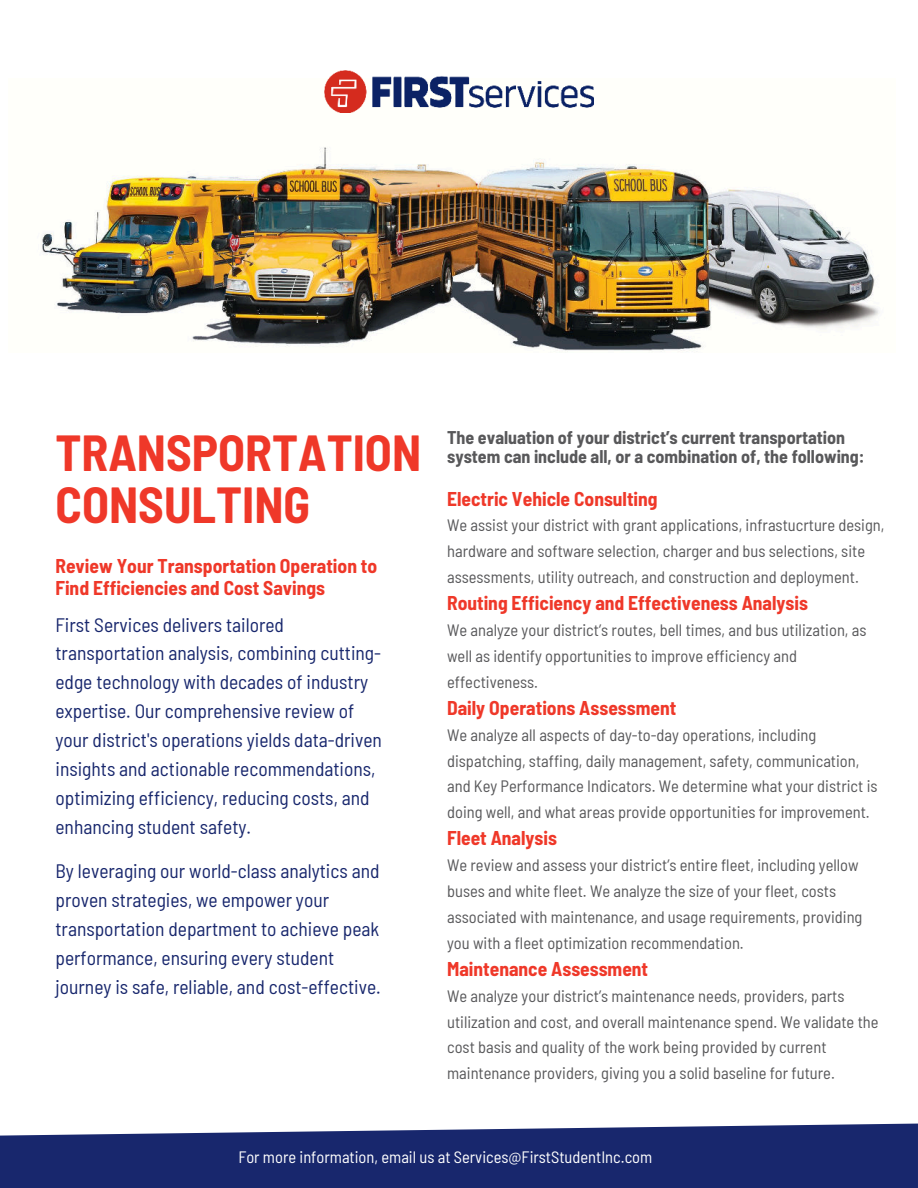
<style>
.page{position:relative;width:918px;height:1188px;background:#fff}
.page>*{position:absolute;margin:0;border:0;box-sizing:border-box;transform-origin:0 0}
.t1{font:700 semi-condensed 49.5px/51.8px "Barlow";color:#ef3829}
.t2{font:semi-condensed 19.5px/28.8px "Barlow";color:#18276d}
.t3{font:700 semi-condensed 19.5px/21.9px "Barlow";color:#ef3829}
.t4{font:700 semi-condensed 18px/19.2px "Barlow";color:#58585a}
.t5{font:semi-condensed 16.5px/25.8px "Barlow";color:#58585a}
.t6{font:semi-condensed 16.5px "Barlow";color:#fff}
</style>
<div class="page">
<img style="left:42px;top:112px;width:837px;height:240px">
<svg style="left:0;top:1124px;width:918px;height:64px;background:#2c3979"></svg>
<img style="left:324px;top:71px;width:270px;height:41px">
<h1 class="t1" style="left:55px;top:425px;width:367px">TRANSPORTATION<br>CONSULTING</h1>
<p class="t3" style="left:55px;top:554px;width:323px">Review Your Transportation Operation to<br>Find Efficiencies and Cost Savings</p>
<p class="t2" style="left:55px;top:609px;width:328px">First Services delivers tailored transportation analysis, combining cutting&shy;edge technology with decades of industry expertise. Our comprehensive review of your district's operations yields data-driven insights and actionable recommendations, optimizing efficiency, reducing costs, and enhancing student safety.</p>
<p class="t2" style="left:55px;top:855px;width:327px">By leveraging our world-class analytics and proven strategies, we empower your transportation department to achieve peak performance, ensuring every student journey is safe, reliable, and cost-effective.</p>
<p class="t4" style="left:447px;top:426px;width:419px">The evaluation of your district’s current transportation system can include all, or a combination of, the following:</p>
<p class="t3" style="left:447px;top:486px;width:212px">Electric Vehicle Consulting</p>
<p class="t5" style="left:447px;top:511px;width:439px">We assist your district with grant applications, infrastucrture design, hardware and software selection, charger and bus selections, site assessments, utility outreach, and construction and deployment.</p>
<p class="t3" style="left:447px;top:591px;width:362px">Routing Efficiency and Effectiveness Analysis</p>
<p class="t5" style="left:447px;top:616px;width:421px">We analyze your district’s routes, bell times, and bus utilization, as well as identify opportunities to improve efficiency and effectiveness.</p>
<p class="t3" style="left:447px;top:696px;width:231px">Daily Operations Assessment</p>
<p class="t5" style="left:447px;top:721px;width:432px">We analyze all aspects of day-to-day operations, including dispatching, staffing, daily management, safety, communication, and Key Performance Indicators. We determine what your district is doing well, and what areas provide opportunities for improvement.</p>
<p class="t3" style="left:447px;top:826px;width:111px">Fleet Analysis</p>
<p class="t5" style="left:447px;top:851px;width:417px">We review and assess your district’s entire fleet, including yellow buses and white fleet. We analyze the size of your fleet, costs associated with maintenance, and usage requirements, providing you with a fleet optimization recommendation.</p>
<p class="t3" style="left:447px;top:957px;width:203px">Maintenance Assessment</p>
<p class="t5" style="left:447px;top:982px;width:433px">We analyze your district’s maintenance needs, providers, parts utilization and cost, and overall maintenance spend. We validate the cost basis and quality of the work being provided by current maintenance providers, giving you a solid baseline for future.</p>
<p class="t6" style="left:238px;top:1145px;width:416px">For more information, email us at Services@FirstStudentInc.com</p>
</div>
